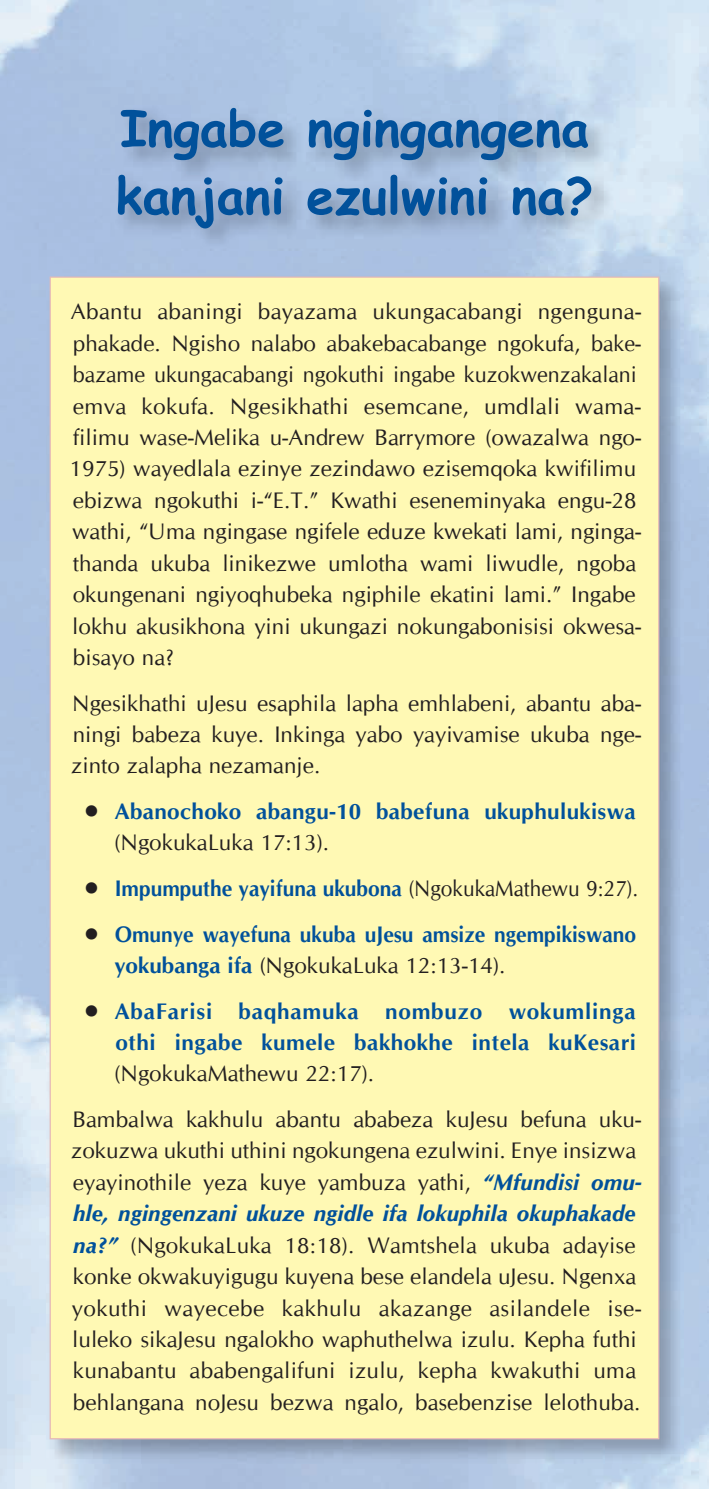
<style>
.page{position:relative;width:709px;height:1489px;background:#fff}
.page>*{position:absolute;margin:0;border:0;box-sizing:border-box;transform-origin:0 0}
.t1{font:700 50px/67.5px "Comic Sans MS";color:#01519b}
.t2{font:22.5px/31.5px "Cg Omega";color:#231f20}
.t3{font:700 22.5px/31.5px "Cg Omega";letter-spacing:.015em;color:#01519b}
.t4{font:700 22.5px/31.5px "Cg Omega";letter-spacing:.015em;color:#01519b;scale:.93 1}
.s1{font-weight:400;color:#231f20}
.s2{font-weight:700;font-style:italic;color:#01519b}
</style>
<div class="page">
<img style="left:47px;top:274px;width:636px;height:1189px">
<div style="left:50px;top:276px;width:609px;height:1163px;background:#fff9b4"></div>
<h1 class="t1" style="left:116px;top:92px;width:479px">Ingabe ngingangena kanjani ezulwini na?</h1>
<p class="t2" style="left:70px;top:296px;width:573px">Abantu abaningi bayazama ukungacabangi ngenguna&shy;phakade. Ngisho nalabo abakebacabange ngokufa, bake&shy;bazame ukungacabangi ngokuthi ingabe kuzokwenzakalani emva kokufa. Ngesikhathi esemcane, umdlali wama&shy;filimu wase-Melika u-Andrew Barrymore (owazalwa ngo-1975) wayedlala ezinye zezindawo ezisemqoka kwifilimu ebizwa ngokuthi i-“E.T.” Kwathi eseneminyaka engu-28 wathi, “Uma ngingase ngifele eduze kwekati lami, nginga&shy;thanda ukuba linikezwe umlotha wami liwudle, ngoba okungenani ngiyoqhubeka ngiphile ekatini lami.” Ingabe lokhu akusikhona yini ukungazi nokungabonisisi okwesa&shy;bisayo na?</p>
<p class="t2" style="left:71px;top:687px;width:571px;text-align:justify">Ngesikhathi uJesu esaphila lapha emhlabeni, abantu aba&shy;ningi babeza kuye. Inkinga yabo yayivamise ukuba nge&shy;zinto zalapha nezamanje.</p>
<p class="t3" style="left:114px;top:795px;width:523px;text-indent:-31px"><span class="s1">•</span> Abanochoko abangu-10 babefuna ukuphulukiswa <span class="s1">(NgokukaLuka 17:13).</span></p>
<p class="t4" style="left:83px;top:872px;width:598px"><span class="s1">•</span> Impumputhe yayifuna ukubona <span class="s1">(NgokukaMathewu 9:27).</span></p>
<p class="t4" style="left:114px;top:918px;width:562px;text-indent:-31px"><span class="s1">•</span> Omunye wayefuna ukuba uJesu amsize ngempikiswano yokubanga ifa <span class="s1">(NgokukaLuka 12:13-14).</span></p>
<p class="t3" style="left:83px;top:995px;width:554px;text-align:right"><span class="s1">•</span> AbaFarisi baqhamuka nombuzo wokumlinga othi ingabe kumele bakhokhe intela kuKesari</p>
<p class="t2" style="left:72px;top:1051px;width:570px;line-height:45.5px;text-indent:42px">(NgokukaMathewu 22:17).<br>Bambalwa kakhulu abantu ababeza kuJesu befuna uku-</p>
<p class="t2" style="left:71px;top:1135px;width:571px">zokuzwa ukuthi uthini ngokungena ezulwini. Enye insizwa eyayinothile yeza kuye yambuza yathi, <span class="s2">“Mfundisi omu&shy;hle, ngingenzani ukuze ngidle ifa lokuphila okuphakade na?”</span> (NgokukaLuka 18:18). Wamtshela ukuba adayise konke okwakuyigugu kuyena bese elandela uJesu. Ngenxa yokuthi wayecebe kakhulu akazange asilandele ise&shy;luleko sikaJesu ngalokho waphuthelwa izulu. Kepha futhi kunabantu ababengalifuni izulu, kepha kwakuthi uma behlangana noJesu bezwa ngalo, basebenzise lelothuba.</p>
</div>
